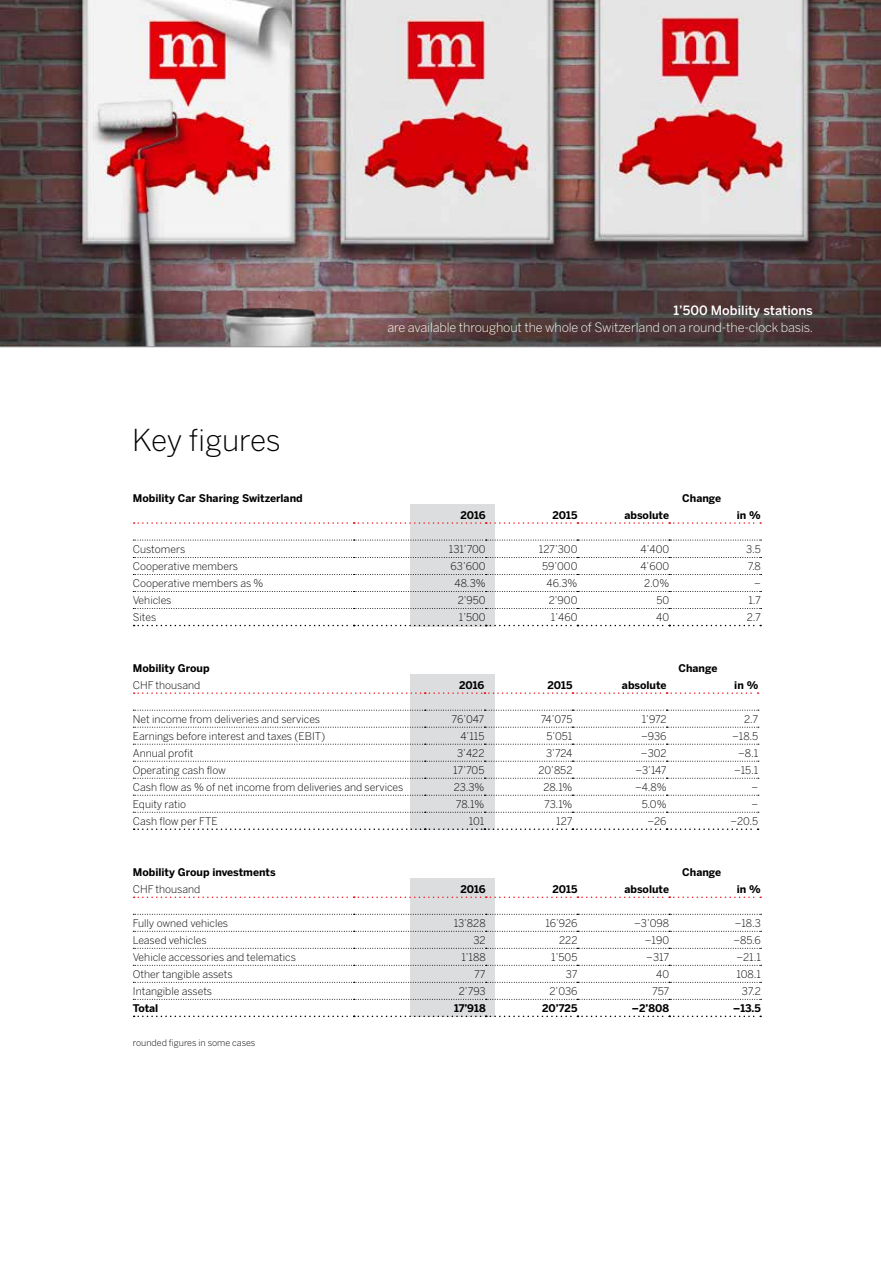
<style>
.page{position:relative;width:881px;height:1263px;background:#fff}
.page>*{position:absolute;margin:0;border:0;box-sizing:border-box;transform-origin:0 0}
.t1{font:300 30px "Benton Sans";letter-spacing:-.015em;color:#000}
.t2{font:300 12.75px "Benton Sans";letter-spacing:-.01em;color:#fff}
.t3{font:500 12.75px "Benton Sans";color:#fff}
.t4{font:300 10.5px "Benton Sans";color:#000}
.t5{font:700 10.5px "Benton Sans";color:#000}
.t6{font:300 9px "Benton Sans";color:#000}
</style>
<div class="page">
<img style="left:0;top:0;width:880px;height:346px">
<hr style="left:0;top:346px;width:880px;height:1px;background:#939598">
<div style="left:410px;top:504px;width:84px;height:123px;background:#dcddde"></div>
<div style="left:410px;top:674px;width:84px;height:156px;background:#dcddde"></div>
<div style="left:410px;top:878px;width:84px;height:139px;background:#dcddde"></div>
<svg style="left:134px;top:522px;width:626px;height:2px"></svg>
<svg style="left:133px;top:540px;width:628px;height:1px"></svg>
<svg style="left:133px;top:608px;width:628px;height:1px"></svg>
<svg style="left:133px;top:591px;width:628px;height:1px"></svg>
<svg style="left:133px;top:574px;width:628px;height:1px"></svg>
<svg style="left:133px;top:557px;width:628px;height:1px"></svg>
<svg style="left:134px;top:625px;width:626px;height:1px"></svg>
<svg style="left:134px;top:692px;width:624px;height:2px"></svg>
<svg style="left:133px;top:710px;width:625px;height:1px"></svg>
<svg style="left:133px;top:727px;width:625px;height:1px"></svg>
<svg style="left:133px;top:744px;width:625px;height:1px"></svg>
<svg style="left:133px;top:761px;width:625px;height:1px"></svg>
<svg style="left:133px;top:778px;width:625px;height:1px"></svg>
<svg style="left:133px;top:795px;width:625px;height:1px"></svg>
<svg style="left:133px;top:812px;width:625px;height:1px"></svg>
<svg style="left:134px;top:828px;width:624px;height:2px"></svg>
<svg style="left:134px;top:896px;width:626px;height:2px"></svg>
<svg style="left:133px;top:914px;width:628px;height:1px"></svg>
<svg style="left:133px;top:931px;width:628px;height:1px"></svg>
<svg style="left:133px;top:948px;width:628px;height:1px"></svg>
<svg style="left:133px;top:965px;width:628px;height:1px"></svg>
<svg style="left:133px;top:982px;width:628px;height:1px"></svg>
<svg style="left:133px;top:999px;width:628px;height:1px"></svg>
<svg style="left:134px;top:1015px;width:626px;height:2px"></svg>
<p class="t3" style="left:673px;top:302px;width:141px">1’500 Mobility stations</p>
<p class="t2" style="left:387px;top:320px;width:427px">are available throughout the whole of Switzerland on a round-the-clock basis.</p>
<h1 class="t1" style="left:132px;top:422px;width:150px">Key figures</h1>
<p class="t5" style="left:133px;top:492px;width:171px">Mobility Car Sharing Switzerland</p>
<p class="t5" style="left:682px;top:492px;width:40px">Change</p>
<p class="t5" style="left:460px;top:509px;width:27px">2016</p>
<p class="t5" style="left:552px;top:509px;width:26px">2015</p>
<p class="t5" style="left:624px;top:509px;width:46px">absolute</p>
<p class="t5" style="left:736px;top:509px;width:26px">in %</p>
<p class="t4" style="left:133px;top:543px;width:54px">Customers</p>
<p class="t4" style="left:449px;top:543px;width:38px">131’700</p>
<p class="t4" style="left:538px;top:543px;width:40px">127’300</p>
<p class="t4" style="left:640px;top:543px;width:30px">4’400</p>
<p class="t4" style="left:746px;top:543px;width:16px">3.5</p>
<p class="t4" style="left:133px;top:560px;width:107px">Cooperative members</p>
<p class="t4" style="left:450px;top:560px;width:37px">63’600</p>
<p class="t4" style="left:542px;top:560px;width:37px">59’000</p>
<p class="t4" style="left:640px;top:560px;width:30px">4’600</p>
<p class="t4" style="left:747px;top:560px;width:15px">7.8</p>
<p class="t4" style="left:133px;top:577px;width:132px">Cooperative members as %</p>
<p class="t4" style="left:454px;top:577px;width:33px">48.3%</p>
<p class="t4" style="left:546px;top:577px;width:32px">46.3%</p>
<p class="t4" style="left:643px;top:577px;width:27px">2.0%</p>
<p class="t4" style="left:753px;top:577px;width:8px">–</p>
<p class="t4" style="left:133px;top:594px;width:40px">Vehicles</p>
<p class="t4" style="left:457px;top:594px;width:29px">2’950</p>
<p class="t4" style="left:548px;top:594px;width:30px">2’900</p>
<p class="t4" style="left:656px;top:594px;width:14px">50</p>
<p class="t4" style="left:748px;top:594px;width:14px">1.7</p>
<p class="t4" style="left:133px;top:611px;width:25px">Sites</p>
<p class="t4" style="left:458px;top:611px;width:28px">1’500</p>
<p class="t4" style="left:550px;top:611px;width:28px">1’460</p>
<p class="t4" style="left:656px;top:611px;width:14px">40</p>
<p class="t4" style="left:746px;top:611px;width:16px">2.7</p>
<p class="t5" style="left:133px;top:662px;width:78px">Mobility Group</p>
<p class="t5" style="left:678px;top:662px;width:40px">Change</p>
<p class="t4" style="left:133px;top:679px;width:69px">CHF thousand</p>
<p class="t5" style="left:459px;top:679px;width:27px">2016</p>
<p class="t5" style="left:547px;top:679px;width:26px">2015</p>
<p class="t5" style="left:621px;top:679px;width:46px">absolute</p>
<p class="t5" style="left:734px;top:679px;width:26px">in %</p>
<p class="t4" style="left:133px;top:713px;width:189px">Net income from deliveries and services</p>
<p class="t4" style="left:451px;top:713px;width:34px">76’047</p>
<p class="t4" style="left:540px;top:713px;width:33px">74’075</p>
<p class="t4" style="left:641px;top:713px;width:26px">1’972</p>
<p class="t4" style="left:743px;top:713px;width:16px">2.7</p>
<p class="t4" style="left:133px;top:730px;width:194px">Earnings before interest and taxes (EBIT)</p>
<p class="t4" style="left:460px;top:730px;width:25px">4’115</p>
<p class="t4" style="left:546px;top:730px;width:28px">5’051</p>
<p class="t4" style="left:641px;top:730px;width:27px">–936</p>
<p class="t4" style="left:731px;top:730px;width:28px">–18.5</p>
<p class="t4" style="left:133px;top:747px;width:62px">Annual profit</p>
<p class="t4" style="left:457px;top:747px;width:29px">3’422</p>
<p class="t4" style="left:546px;top:747px;width:28px">3’724</p>
<p class="t4" style="left:640px;top:747px;width:27px">–302</p>
<p class="t4" style="left:738px;top:747px;width:22px">–8.1</p>
<p class="t4" style="left:133px;top:764px;width:95px">Operating cash flow</p>
<p class="t4" style="left:453px;top:764px;width:33px">17’705</p>
<p class="t4" style="left:538px;top:764px;width:35px">20’852</p>
<p class="t4" style="left:635px;top:764px;width:33px">–3’147</p>
<p class="t4" style="left:733px;top:764px;width:26px">–15.1</p>
<p class="t4" style="left:133px;top:781px;width:272px">Cash flow as % of net income from deliveries and services</p>
<p class="t4" style="left:453px;top:781px;width:32px">23.3%</p>
<p class="t4" style="left:543px;top:781px;width:31px">28.1%</p>
<p class="t4" style="left:635px;top:781px;width:33px">–4.8%</p>
<p class="t4" style="left:751px;top:781px;width:8px">–</p>
<p class="t4" style="left:133px;top:798px;width:55px">Equity ratio</p>
<p class="t4" style="left:455px;top:798px;width:30px">78.1%</p>
<p class="t4" style="left:544px;top:798px;width:30px">73.1%</p>
<p class="t4" style="left:641px;top:798px;width:26px">5.0%</p>
<p class="t4" style="left:751px;top:798px;width:8px">–</p>
<p class="t4" style="left:133px;top:815px;width:86px">Cash flow per FTE</p>
<p class="t4" style="left:468px;top:815px;width:17px">101</p>
<p class="t4" style="left:556px;top:815px;width:18px">127</p>
<p class="t4" style="left:647px;top:815px;width:21px">–26</p>
<p class="t4" style="left:730px;top:815px;width:29px">–20.5</p>
<p class="t5" style="left:133px;top:866px;width:144px">Mobility Group investments</p>
<p class="t5" style="left:682px;top:866px;width:40px">Change</p>
<p class="t4" style="left:133px;top:883px;width:69px">CHF thousand</p>
<p class="t5" style="left:460px;top:883px;width:27px">2016</p>
<p class="t5" style="left:552px;top:883px;width:26px">2015</p>
<p class="t5" style="left:624px;top:883px;width:46px">absolute</p>
<p class="t5" style="left:736px;top:883px;width:26px">in %</p>
<p class="t4" style="left:133px;top:917px;width:97px">Fully owned vehicles</p>
<p class="t4" style="left:453px;top:917px;width:33px">13’828</p>
<p class="t4" style="left:545px;top:917px;width:34px">16’926</p>
<p class="t4" style="left:634px;top:917px;width:36px">–3’098</p>
<p class="t4" style="left:734px;top:917px;width:28px">–18.3</p>
<p class="t4" style="left:133px;top:934px;width:75px">Leased vehicles</p>
<p class="t4" style="left:473px;top:934px;width:14px">32</p>
<p class="t4" style="left:559px;top:934px;width:20px">222</p>
<p class="t4" style="left:644px;top:934px;width:26px">–190</p>
<p class="t4" style="left:733px;top:934px;width:29px">–85.6</p>
<p class="t4" style="left:133px;top:951px;width:164px">Vehicle accessories and telematics</p>
<p class="t4" style="left:461px;top:951px;width:26px">1’188</p>
<p class="t4" style="left:551px;top:951px;width:28px">1’505</p>
<p class="t4" style="left:646px;top:951px;width:24px">–317</p>
<p class="t4" style="left:736px;top:951px;width:26px">–21.1</p>
<p class="t4" style="left:133px;top:968px;width:101px">Other tangible assets</p>
<p class="t4" style="left:474px;top:968px;width:13px">77</p>
<p class="t4" style="left:565px;top:968px;width:13px">37</p>
<p class="t4" style="left:656px;top:968px;width:14px">40</p>
<p class="t4" style="left:736px;top:968px;width:26px">108.1</p>
<p class="t4" style="left:133px;top:985px;width:81px">Intangible assets</p>
<p class="t4" style="left:458px;top:985px;width:28px">2’793</p>
<p class="t4" style="left:549px;top:985px;width:29px">2’036</p>
<p class="t4" style="left:652px;top:985px;width:18px">757</p>
<p class="t4" style="left:741px;top:985px;width:21px">37.2</p>
<p class="t5" style="left:133px;top:1002px;width:27px">Total</p>
<p class="t5" style="left:454px;top:1002px;width:33px">17’918</p>
<p class="t5" style="left:542px;top:1002px;width:37px">20’725</p>
<p class="t5" style="left:631px;top:1002px;width:39px">–2’808</p>
<p class="t5" style="left:733px;top:1002px;width:29px">–13.5</p>
<p class="t6" style="left:133px;top:1037px;width:124px">rounded figures in some cases</p>
</div>
